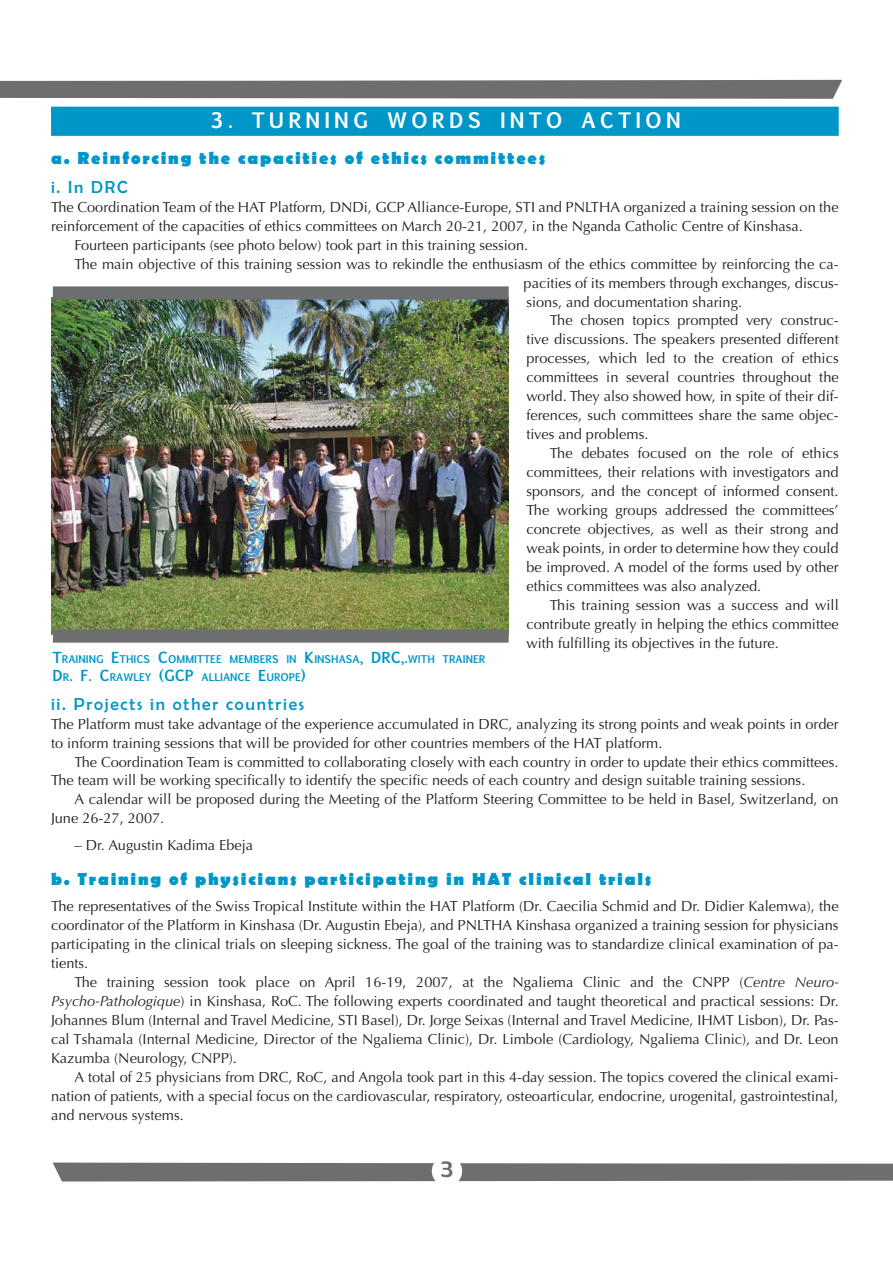
<style>
.page{position:relative;width:893px;height:1263px;background:#fff}
.page>*{position:absolute;margin:0;border:0;box-sizing:border-box;transform-origin:0 0}
.t1{font:26.25px "Berlin Sans FB";color:#6d6e70}
.t2{font:700 20.4px "Euphemia UCAS";letter-spacing:.2em;color:#fff}
.t3{font:700 17.55px "Berlin Sans FB";letter-spacing:.1em;color:#0096c8}
.t4{font:17.55px "Berlin Sans FB";letter-spacing:.1em;color:#0096c8}
.t5{font:14.55px/18.9px "Optima";color:#231f20}
.t6{font:700 10.2px/17.5px "Euphemia UCAS";color:#0096c8}
.s1{font-size:14.55px}
.s2{font-style:italic}
</style>
<div class="page">
<svg style="left:0;top:79px;width:842px;height:28px;fill:#6d6e70"></svg>
<svg style="left:53px;top:1162px;width:840px;height:20px"></svg>
<img style="left:51px;top:298px;width:458px;height:336px">
<div style="left:432px;top:1156px;width:30px;height:30px;background:#fff;border-radius:50%"></div>
<div style="left:53px;top:286px;width:456px;height:14px;background:#6d6e70"></div>
<div style="left:51px;top:107px;width:788px;height:29px;background:#0096c8"></div>
<div style="left:53px;top:630px;width:456px;height:13px;background:#6d6e70"></div>
<h2 class="t2" style="left:210px;top:109px;width:472px">3. TURNING WORDS INTO ACTION</h2>
<p class="t3" style="left:51px;top:152px;width:496px">a. Reinforcing the capacities of ethics committees</p>
<p class="t4" style="left:51px;top:176px;width:78px">i. In DRC</p>
<p class="t5" style="left:51px;top:199px;width:789px">The Coordination Team of the HAT Platform, DNDi, GCP Alliance-Europe, STI and PNLTHA organized a training session on the</p>
<p class="t5" style="left:51px;top:218px;width:753px">reinforcement of the capacities of ethics committees on March 20-21, 2007, in the Nganda Catholic Centre of Kinshasa.</p>
<p class="t5" style="left:74px;top:237px;width:455px">Fourteen participants (see photo below) took part in this training session.</p>
<p class="t5" style="left:74px;top:256px;width:766px">The main objective of this training session was to rekindle the enthusiasm of the ethics committee by reinforcing the ca-</p>
<p class="t5" style="left:524px;top:275px;width:316px">pacities of its members through exchanges, discus-</p>
<p class="t5" style="left:526px;top:294px;width:217px">sions, and documentation sharing.</p>
<p class="t5" style="left:550px;top:313px;width:290px">The chosen topics prompted very construc-</p>
<p class="t5" style="left:526px;top:331px;width:314px">tive discussions. The speakers presented different</p>
<p class="t5" style="left:526px;top:350px;width:314px">processes, which led to the creation of ethics</p>
<p class="t5" style="left:526px;top:369px;width:314px">committees in several countries throughout the</p>
<p class="t5" style="left:526px;top:388px;width:314px">world. They also showed how, in spite of their dif-</p>
<p class="t5" style="left:526px;top:407px;width:314px">ferences, such committees share the same objec-</p>
<p class="t5" style="left:526px;top:426px;width:123px">tives and problems.</p>
<p class="t5" style="left:550px;top:445px;width:290px">The debates focused on the role of ethics</p>
<p class="t5" style="left:526px;top:464px;width:314px">committees, their relations with investigators and</p>
<p class="t5" style="left:526px;top:483px;width:314px">sponsors, and the concept of informed consent.</p>
<p class="t5" style="left:526px;top:502px;width:314px">The working groups addressed the committees’</p>
<p class="t5" style="left:526px;top:521px;width:314px">concrete objectives, as well as their strong and</p>
<p class="t5" style="left:526px;top:540px;width:314px">weak points, in order to determine how they could</p>
<p class="t5" style="left:526px;top:559px;width:314px">be improved. A model of the forms used by other</p>
<p class="t5" style="left:526px;top:578px;width:236px">ethics committees was also analyzed.</p>
<p class="t5" style="left:550px;top:597px;width:290px">This training session was a success and will</p>
<p class="t5" style="left:526px;top:616px;width:314px">contribute greatly in helping the ethics committee</p>
<p class="t5" style="left:526px;top:635px;width:254px">with fulfilling its objectives in the future.</p>
<p class="t6" style="left:53px;top:651px;width:434px"><span class="s1">T</span>RAINING <span class="s1">E</span>THICS <span class="s1">C</span>OMMITTEE MEMBERS IN <span class="s1">K</span>INSHASA<span class="s1">, DRC,.</span>WITH TRAINER<br><span class="s1">D</span>R<span class="s1">. F. C</span>RAWLEY <span class="s1">(GCP</span> ALLIANCE <span class="s1">E</span>UROPE<span class="s1">)</span></p>
<p class="t4" style="left:51px;top:693px;width:255px">ii. Projects in other countries</p>
<p class="t5" style="left:51px;top:716px;width:789px">The Platform must take advantage of the experience accumulated in DRC, analyzing its strong points and weak points in order to inform training sessions that will be provided for other countries members of the HAT platform.</p>
<p class="t5" style="left:51px;top:754px;width:789px;text-indent:23px">The Coordination Team is committed to collaborating closely with each country in order to update their ethics committees.<br>The team will be working specifically to identify the specific needs of each country and design suitable training sessions.</p>
<p class="t5" style="left:51px;top:791px;width:789px;text-indent:23px">A calendar will be proposed during the Meeting of the Platform Steering Committee to be held in Basel, Switzerland, on<br>June 26-27, 2007.</p>
<p class="t5" style="left:74px;top:837px;width:180px">– Dr. Augustin Kadima Ebeja</p>
<p class="t3" style="left:51px;top:873px;width:602px">b. Training of physicians participating in HAT clinical trials</p>
<p class="t5" style="left:51px;top:898px;width:789px;text-align:justify">The representatives of the Swiss Tropical Institute within the HAT Platform (Dr. Caecilia Schmid and Dr. Didier Kalemwa), the coordinator of the Platform in Kinshasa (Dr. Augustin Ebeja), and PNLTHA Kinshasa organized a training session for physicians participating in the clinical trials on sleeping sickness. The goal of the training was to standardize clinical examination of pa&shy;tients.</p>
<p class="t5" style="left:51px;top:974px;width:789px;text-align:justify;text-indent:23px">The training session took place on April 16-19, 2007, at the Ngaliema Clinic and the CNPP (<span class="s2">Centre Neuro-Psycho-Pathologique</span>) in Kinshasa, RoC. The following experts coordinated and taught theoretical and practical sessions: Dr.<br>Johannes Blum (Internal and Travel Medicine, STI Basel), Dr. Jorge Seixas (Internal and Travel Medicine, IHMT Lisbon), Dr. Pas&shy;cal Tshamala (Internal Medicine, Director of the Ngaliema Clinic), Dr. Limbole (Cardiology, Ngaliema Clinic), and Dr. Leon Kazumba (Neurology, CNPP).</p>
<p class="t5" style="left:51px;top:1069px;width:789px;text-align:justify;text-indent:23px">A total of 25 physicians from DRC, RoC, and Angola took part in this 4-day session. The topics covered the clinical exami&shy;nation of patients, with a special focus on the cardiovascular, respiratory, osteoarticular, endocrine, urogenital, gastrointestinal, and nervous systems.</p>
<h1 class="t1" style="left:441px;top:1153px;width:14px">3</h1>
</div>
